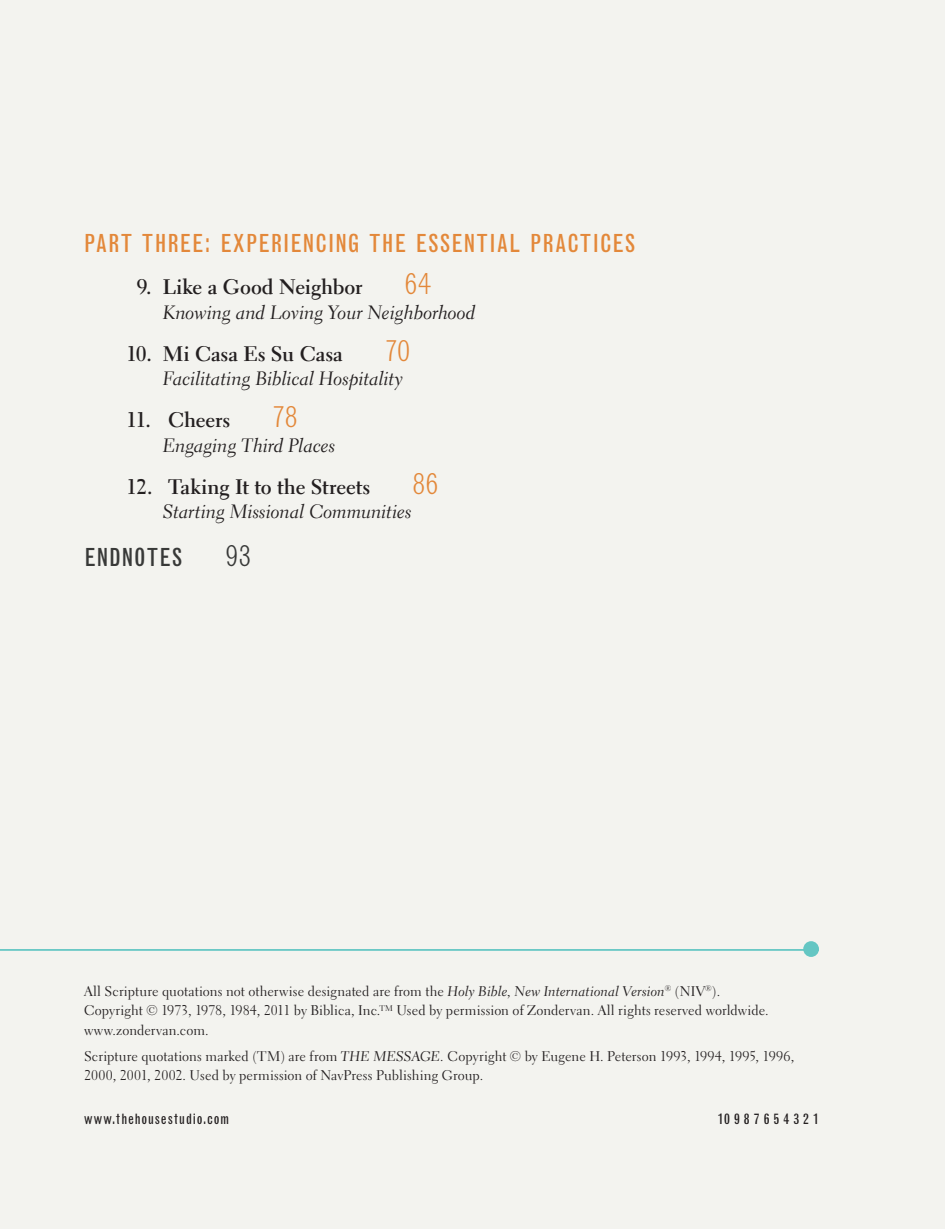
<style>
.page{position:relative;width:945px;height:1229px;background:#fff}
.page>*{position:absolute;margin:0;border:0;box-sizing:border-box;transform-origin:0 0}
.contents_1{font:300 condensed 28px "Grotesque";letter-spacing:-.01em;color:#e3883a}
.contents_part{font:300 condensed 28px "Grotesque";color:#383938}
.contents_part-2{font:condensed 24.5px "Grotesque";letter-spacing:.035em;color:#e3883a}
.contents_part-3{font:condensed 24.5px "Grotesque";letter-spacing:.04em;color:#383938}
.contents_1-2{font:700 21px "Electra LH";color:#231f20}
.contents_2{font:19.25px "Electra LH Cursive";letter-spacing:-.01em;color:#231f20}
.body_1{font:14px/19.2px "Electra LH";letter-spacing:.005em;color:#231f20}
.body_1-2{font:condensed 14px "Grotesque";letter-spacing:.06em;color:#231f20}
.s1{font-family:"Electra LH Cursive"}
</style>
<div class="page">
<div style="left:0;top:0;width:945px;height:1228px;background:#f3f3ef"></div>
<hr style="left:0;top:949px;width:819px;height:1px;background:#64c6c3">
<div style="left:803px;top:941px;width:16px;height:16px;background:#64c6c3;border-radius:50%"></div>
<p class="contents_part-2" style="left:84px;top:229px;width:553px">PART THREE: EXPERIENCING THE ESSENTIAL PRACTICES</p>
<p class="contents_1-2" style="left:137px;top:274px;width:227px">9. Like a Good Neighbor</p>
<p class="contents_1" style="left:404px;top:267px;width:28px">64</p>
<p class="contents_2" style="left:163px;top:300px;width:314px">Knowing and Loving Your Neighborhood</p>
<p class="contents_1-2" style="left:126px;top:340px;width:218px">10. Mi Casa Es Su Casa</p>
<p class="contents_1" style="left:385px;top:333px;width:27px">70</p>
<p class="contents_2" style="left:163px;top:367px;width:242px">Facilitating Biblical Hospitality</p>
<p class="contents_1-2" style="left:126px;top:407px;width:106px">11. Cheers</p>
<p class="contents_1" style="left:272px;top:400px;width:27px">78</p>
<p class="contents_2" style="left:163px;top:433px;width:174px">Engaging Third Places</p>
<p class="contents_1-2" style="left:126px;top:473px;width:246px">12. Taking It to the Streets</p>
<p class="contents_1" style="left:412px;top:466px;width:28px">86</p>
<p class="contents_2" style="left:163px;top:500px;width:250px">Starting Missional Communities</p>
<p class="contents_part-3" style="left:84px;top:542px;width:100px">ENDNOTES</p>
<p class="contents_part" style="left:225px;top:538px;width:28px">93</p>
<p class="body_1" style="left:84px;top:981px;width:686px">All Scripture quotations not otherwise designated are from the <span class="s1">Holy Bible, New International Version</span><sup>®</sup> (NIV<sup>®</sup>).<br>Copyright © 1973, 1978, 1984, 2011 by Biblica, Inc.<sup>TM</sup> Used by permission of Zondervan. All rights reserved worldwide. www.zondervan.com.</p>
<p class="body_1" style="left:84px;top:1046px;width:712px">Scripture quotations marked (TM) are from <span class="s1">THE MESSAGE.</span> Copyright © by Eugene H. Peterson 1993, 1994, 1995, 1996,<br>2000, 2001, 2002. Used by permission of NavPress Publishing Group.</p>
<p class="body_1-2" style="left:84px;top:1110px;width:147px">www.thehousestudio.com</p>
<p class="body_1-2" style="left:718px;top:1110px;width:103px">10 9 8 7 6 5 4 3 2 1</p>
</div>
